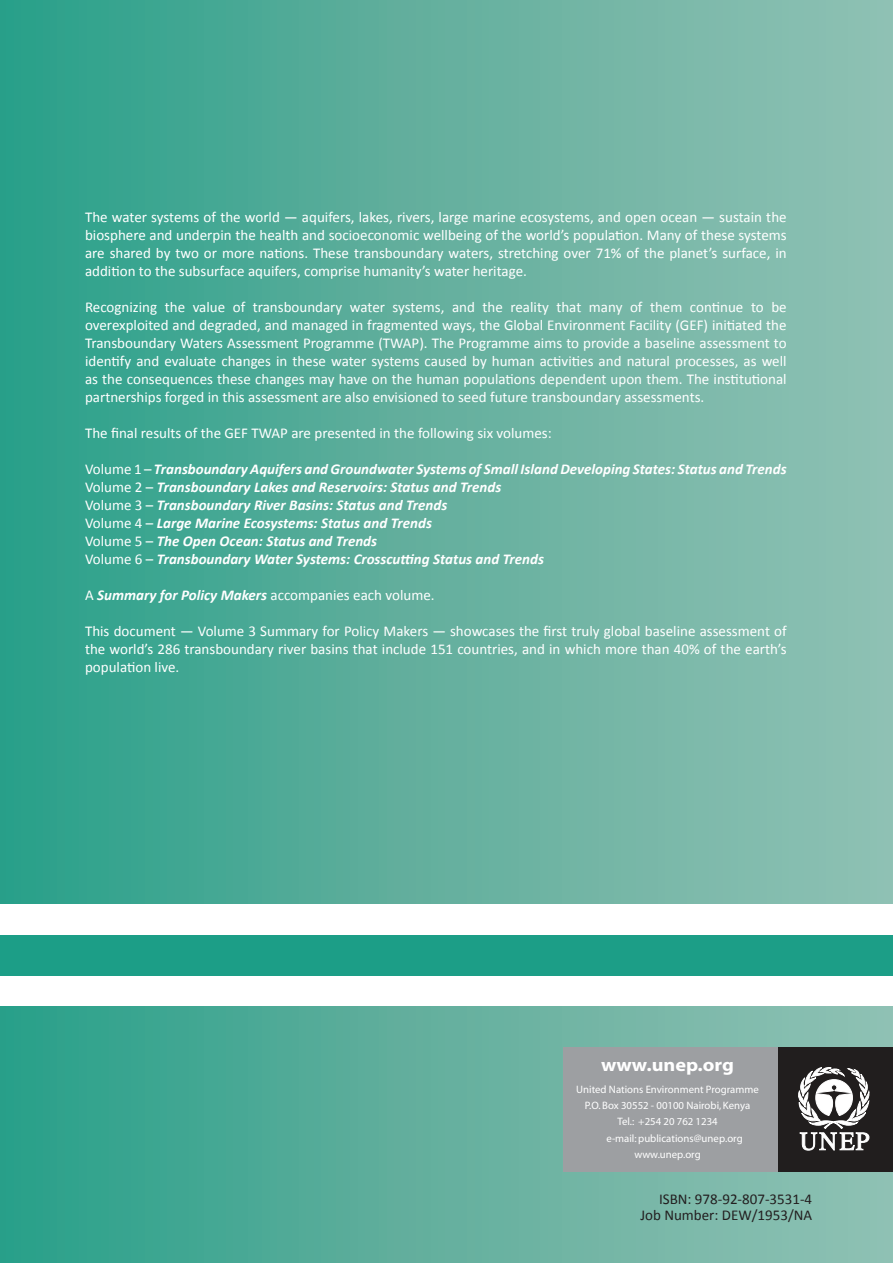
<style>
.page{position:relative;width:893px;height:1263px;background:#fff}
.page>*{position:absolute;margin:0;border:0;box-sizing:border-box;transform-origin:0 0}
.t1{font:700 18.45px "Myriad";color:#fff;scale:1.1 1}
.t2{font:15px/18px "Calibri";color:#fff;text-align:justify}
.t3{font:italic 700 15px/18px "Calibri";color:#fff}
.t4{font:15px/16.5px "Calibri";color:#231f20;text-align:right}
.t5{font:10.8px "Myriad";color:#fff}
.s1{font-weight:400;font-style:normal}
.s2{font-weight:700;font-style:italic}
</style>
<div class="page">
<svg style="left:0;top:975px;width:88px;height:32px"></svg>
<div style="left:0;top:1007px;width:893px;height:256px;background:linear-gradient(to right,#2da08a,#94c0b3)"></div>
<div style="left:777px;top:1047px;width:116px;height:124px;background:#211e1e"></div>
<div style="left:0;top:0;width:893px;height:904px;background:linear-gradient(to right,#2da089,#94c1b4)"></div>
<div style="left:0;top:935px;width:893px;height:40px;background:#1c9e87"></div>
<svg style="left:798px;top:1067px;width:72px;height:84px"></svg>
<div style="left:563px;top:1047px;width:214px;height:124px;background:#9d9fa2"></div>
<p class="t2" style="left:85px;top:208px;width:703px">The water systems of the world — aquifers, lakes, rivers, large marine ecosystems, and open ocean — sustain the biosphere and underpin the health and socioeconomic wellbeing of the world’s population. Many of these systems are shared by two or more nations. These transboundary waters, stretching over 71% of the planet’s surface, in addition to the subsurface aquifers, comprise humanity’s water heritage.</p>
<p class="t2" style="left:85px;top:298px;width:703px">Recognizing the value of transboundary water systems, and the reality that many of them continue to be overexploited and degraded, and managed in fragmented ways, the Global Environment Facility (GEF) initiated the Transboundary Waters Assessment Programme (TWAP). The Programme aims to provide a baseline assessment to identify and evaluate changes in these water systems caused by human activities and natural processes, as well as the consequences these changes may have on the human populations dependent upon them. The institutional partnerships forged in this assessment are also envisioned to seed future transboundary assessments.</p>
<p class="t2" style="left:85px;top:424px;width:468px">The final results of the GEF TWAP are presented in the following six volumes:</p>
<p class="t3" style="left:85px;top:460px;width:703px"><span class="s1">Volume 1 –</span> Transboundary Aquifers and Groundwater Systems of Small Island Developing States: Status and Trends <span class="s1">Volume 2 –</span> Transboundary Lakes and Reservoirs: Status and Trends<br><span class="s1">Volume 3 –</span> Transboundary River Basins: Status and Trends<br><span class="s1">Volume 4 –</span> Large Marine Ecosystems: Status and Trends<br><span class="s1">Volume 5 –</span> The Open Ocean: Status and Trends<br><span class="s1">Volume 6 –</span> Transboundary Water Systems: Crosscutting Status and Trends</p>
<p class="t2" style="left:85px;top:586px;width:351px">A <span class="s2">Summary for Policy Makers</span> accompanies each volume.</p>
<p class="t2" style="left:85px;top:622px;width:703px">This document — Volume 3 Summary for Policy Makers — showcases the first truly global baseline assessment of the world’s 286 transboundary river basins that include 151 countries, and in which more than 40% of the earth’s population live.</p>
<p class="t1" style="left:601px;top:1055px;width:122px">www.unep.org</p>
<p class="t5" style="left:576px;top:1084px;width:184px">United Nations Environment Programme</p>
<p class="t5" style="left:585px;top:1100px;width:167px">P.O. Box 30552 - 00100 Nairobi, Kenya</p>
<p class="t5" style="left:617px;top:1116px;width:102px">Tel.: +254 20 762 1234</p>
<p class="t5" style="left:607px;top:1132px;width:138px">e-mail: publications@unep.org</p>
<p class="t5" style="left:634px;top:1149px;width:68px">www.unep.org</p>
<p class="t4" style="left:640px;top:1190px;width:173px">ISBN: 978-92-807-3531-4<br>Job Number: DEW/1953/NA</p>
</div>
